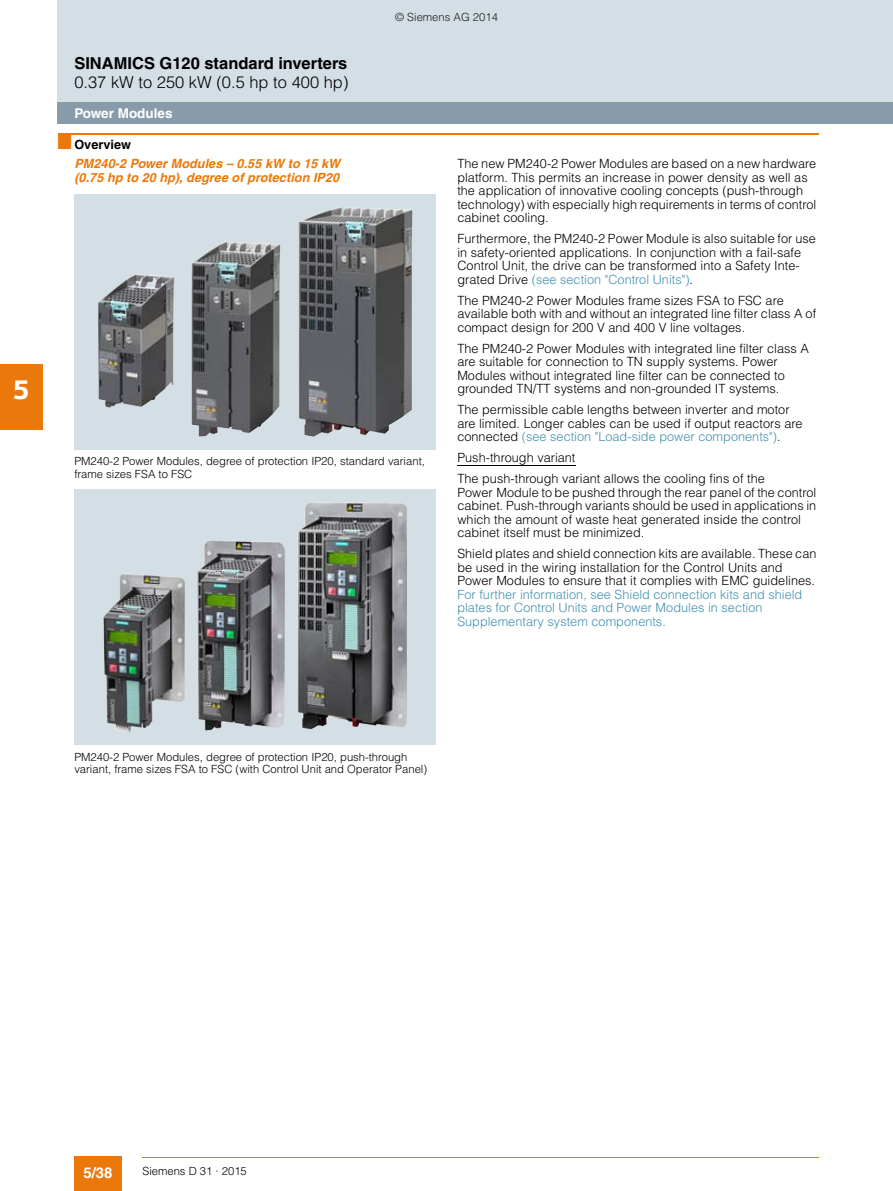
<style>
.page{position:relative;width:893px;height:1191px;background:#fff}
.page>*{position:absolute;margin:0;border:0;box-sizing:border-box;transform-origin:0 0}
.t1{font:900 27px "Siemens Sans";color:#fff}
.t2{font:700 16.5px "Helvetica";color:#000}
.t3{font:300 16.5px "Helvetica";color:#000}
.t4{font:700 15px "Helvetica";color:#fff}
.t5{font:700 13.5px "Helvetica";letter-spacing:-.005em;color:#fff}
.t6{font:300 12.75px/13.5px "Helvetica";letter-spacing:.005em;color:#000}
.t7{font:300 12.75px/13.5px "Helvetica";letter-spacing:.005em;color:#4190ae}
.t8{font:italic 700 12.75px/13.5px "Helvetica";letter-spacing:.005em;color:#eb780a}
.t9{font:700 12.75px "Helvetica";color:#000}
.t10{font:300 11.25px/12px "Helvetica";letter-spacing:-.005em;color:#000}
.t11{font:300 11.25px "Helvetica";color:#231f20}
.s1{color:#eb780a}
.s2{color:#4190ae}
</style>
<div class="page">
<div style="left:74px;top:1157px;width:47px;height:34px;background:#eb780a"></div>
<hr style="left:121px;top:1157px;width:1px;height:34px;background:#eb780a">
<hr style="left:142px;top:1157px;width:677px;height:1px;background:#eb780a">
<div style="left:0;top:364px;width:42px;height:65px;background:#eb780a"></div>
<hr style="left:58px;top:134px;width:761px;height:1px;background:#eb780a">
<div style="left:57px;top:102px;width:835px;height:22px;background:#879baa"></div>
<div style="left:57px;top:0;width:835px;height:102px;background:#d4dee5"></div>
<hr style="left:457px;top:465px;width:118px;height:1px;background:#000">
<svg style="left:74px;top:194px;width:362px;height:255px;background:#b1b8be"></svg>
<img style="left:231px;top:207px;width:181px;height:230px">
<div style="left:74px;top:490px;width:362px;height:255px;background:#d4dee5"></div>
<img style="left:131px;top:502px;width:276px;height:229px">
<h1 class="t1" style="left:13px;top:373px;width:19px">5</h1>
<p class="t2" style="left:74px;top:57px;width:274px">SINAMICS G120 standard inverters</p>
<p class="t3" style="left:74px;top:76px;width:275px">0.37 kW to 250 kW (0.5 hp to 400 hp)</p>
<p class="t5" style="left:74px;top:108px;width:100px">Power Modules</p>
<p class="t9" style="left:57px;top:140px;width:75px"><span class="s1">■</span> Overview</p>
<p class="t11" style="left:395px;top:13px;width:104px">© Siemens AG 2014</p>
<p class="t8" style="left:74px;top:158px;width:267px">PM240-2 Power Modules – 0.55 kW to 15 kW (0.75 hp to 20 hp), degree of protection IP20</p>
<p class="t10" style="left:74px;top:457px;width:352px">PM240-2 Power Modules, degree of protection IP20, standard variant, frame sizes FSA to FSC</p>
<p class="t6" style="left:457px;top:158px;width:360px">The new PM240-2 Power Modules are based on a new hardware platform. This permits an increase in power density as well as the application of innovative cooling concepts (push-through technology) with especially high requirements in terms of control cabinet cooling.</p>
<p class="t6" style="left:457px;top:233px;width:360px">Furthermore, the PM240-2 Power Module is also suitable for use in safety-oriented applications. In conjunction with a fail-safe Control Unit, the drive can be transformed into a Safety Inte&shy;grated Drive <span class="s2">(see section "Control Units")</span>.</p>
<p class="t6" style="left:457px;top:295px;width:360px">The PM240-2 Power Modules frame sizes FSA to FSC are available both with and without an integrated line filter class A of compact design for 200 V and 400 V line voltages.</p>
<p class="t6" style="left:457px;top:343px;width:353px">The PM240-2 Power Modules with integrated line filter class A are suitable for connection to TN supply systems. Power Modules without integrated line filter can be connected to grounded TN/TT systems and non-grounded IT systems.</p>
<p class="t6" style="left:457px;top:404px;width:347px">The permissible cable lengths between inverter and motor are limited. Longer cables can be used if output reactors are connected <span class="s2">(see section "Load-side power components")</span>.</p>
<p class="t6" style="left:457px;top:449px;width:309px;line-height:20.9px">Push-through variant<br>The push-through variant allows the cooling fins of the</p>
<p class="t6" style="left:457px;top:487px;width:360px">Power Module to be pushed through the rear panel of the control cabinet. Push-through variants should be used in applications in which the amount of waste heat generated inside the control cabinet itself must be minimized.</p>
<p class="t6" style="left:457px;top:548px;width:360px">Shield plates and shield connection kits are available. These can be used in the wiring installation for the Control Units and<br>Power Modules to ensure that it complies with EMC guidelines.</p>
<p class="t7" style="left:457px;top:589px;width:346px">For further information, see Shield connection kits and shield plates for Control Units and Power Modules in section<br>Supplementary system components.</p>
<p class="t10" style="left:74px;top:752px;width:354px">PM240-2 Power Modules, degree of protection IP20, push-through variant, frame sizes FSA to FSC (with Control Unit and Operator Panel)</p>
<p class="t4" style="left:83px;top:1167px;width:31px">5/38</p>
<p class="t10" style="left:142px;top:1166px;width:106px">Siemens D 31 · 2015</p>
</div>
